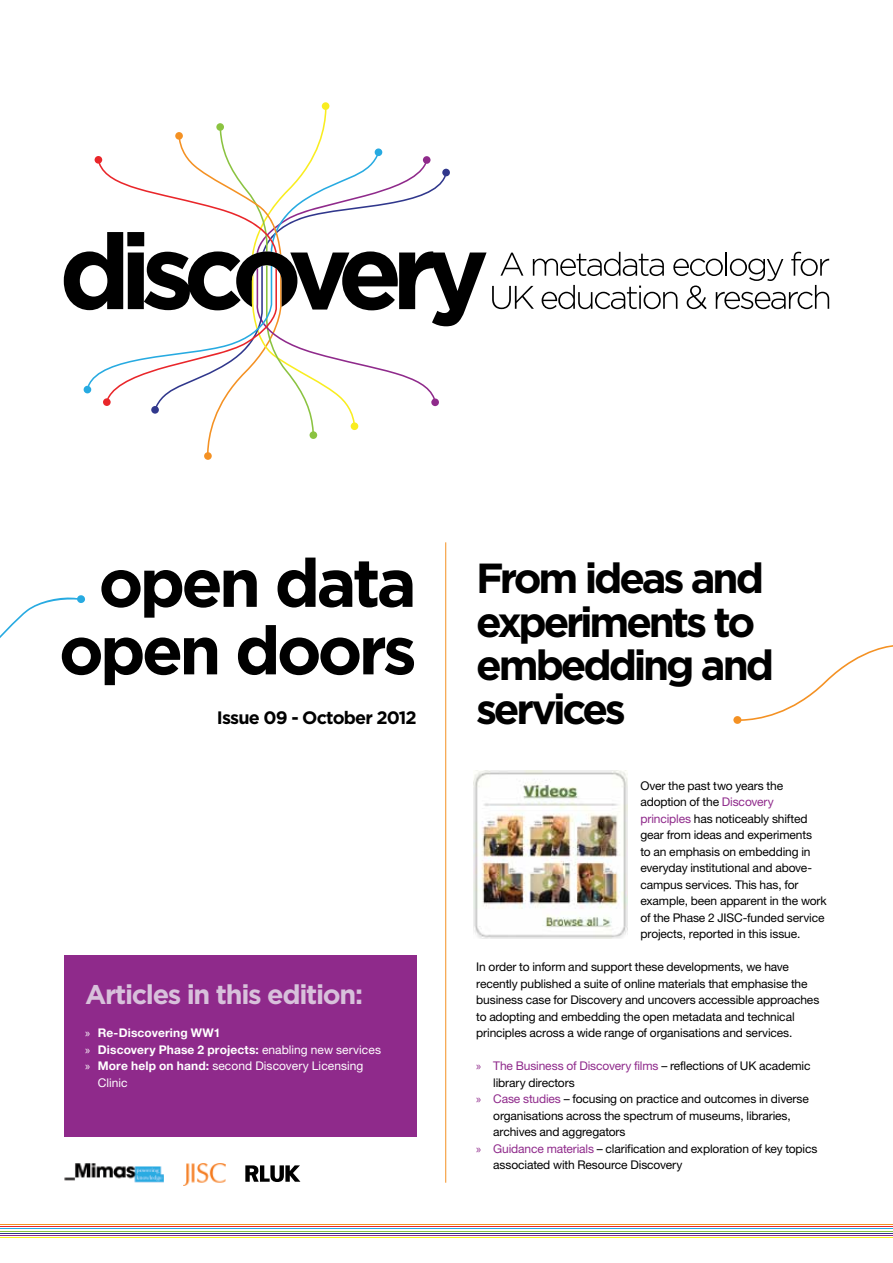
<style>
.page{position:relative;width:893px;height:1263px;background:#fff}
.page>*{position:absolute;margin:0;border:0;box-sizing:border-box;transform-origin:0 0}
.t1{font:700 67.5px/67.5px "Gotham HTF";letter-spacing:-.055em;color:#000;text-align:center}
.t2{font:700 42px/43.5px "Gotham HTF";letter-spacing:-.075em;color:#000}
.t3{font:700 27px "Gotham HTF";letter-spacing:-.05em;color:#d8c1db}
.t4{font:700 18px "Gotham HTF";letter-spacing:-.045em;color:#000}
.t5{font:12px/16.5px "Helvetica Neue";letter-spacing:-.01em;color:#000}
.t6{font:700 12px "Helvetica Neue";letter-spacing:.01em;color:#fff}
.t7{font:12px "Helvetica Neue";letter-spacing:-.01em;color:#8f2a8b}
.t8{font:12px "Helvetica Neue";letter-spacing:.005em;color:#fff}
.s1{font-family:"Myriad Pro";font-weight:400}
.s2{font-weight:400}
.s3{font-family:"Myriad Pro"}
.s4{font-weight:700}
.s5{color:#8f2a8b}
.s6{color:#000}
.s7{font-family:"Myriad Pro";color:#8f2a8b}
</style>
<div class="page">
<hr style="left:0;top:1237px;width:893px;height:1px;background:#f9ed20">
<hr style="left:0;top:1235px;width:893px;height:1px;background:#8f2a8b">
<hr style="left:0;top:1233px;width:893px;height:1px;background:#30378c">
<hr style="left:0;top:1231px;width:893px;height:1px;background:#8bc341">
<hr style="left:0;top:1228px;width:893px;height:1px;background:#27aae1">
<hr style="left:0;top:1226px;width:893px;height:1px;background:#e9262a">
<hr style="left:0;top:1224px;width:893px;height:1px;background:#f49123">
<svg style="left:64px;top:102px;width:765px;height:358px"></svg>
<img style="left:183px;top:1163px;width:43px;height:23px">
<img style="left:64px;top:1163px;width:100px;height:19px">
<svg style="left:245px;top:1165px;width:55px;height:17px"></svg>
<svg style="left:733px;top:645px;width:160px;height:79px"></svg>
<div style="left:64px;top:955px;width:353px;height:181px;background:#8f2a8b"></div>
<hr style="left:445px;top:542px;width:1px;height:641px;background:#f49123">
<svg style="left:0;top:595px;width:85px;height:43px"></svg>
<img style="left:473px;top:770px;width:155px;height:168px">
<h1 class="t1" style="left:59px;top:547px;width:359px">open data open doors</h1>
<h2 class="t2" style="left:476px;top:556px;width:299px">From ideas and experiments to embedding and</h2>
<h3 class="t4" style="left:217px;top:707px;width:201px">Issue 09 - October 2012</h3>
<h2 class="t2" style="left:476px;top:686px;width:151px">services</h2>
<h3 class="t3" style="left:85px;top:979px;width:280px">Articles in this edition:</h3>
<p class="t6" style="left:85px;top:1026px;width:137px"><span class="s1">»</span> Re-Discovering WW1</p>
<p class="t6" style="left:85px;top:1042px;width:297px"><span class="s1">»</span> Discovery Phase 2 projects: <span class="s2">enabling new services</span></p>
<p class="t8" style="left:85px;top:1059px;width:280px"><span class="s3">»</span> <span class="s4">More help on hand:</span> second Discovery Licensing</p>
<p class="t8" style="left:98px;top:1075px;width:31px">Clinic</p>
<p class="t5" style="left:640px;top:777px;width:188px">Over the past two years the adoption of the <span class="s5">Discovery principles</span> has noticeably shifted gear from ideas and experiments<br>to an emphasis on embedding in everyday institutional and above&shy;campus services. This has, for example, been apparent in the work of the Phase 2 JISC-funded service projects, reported in this issue.</p>
<p class="t5" style="left:476px;top:959px;width:345px">In order to inform and support these developments, we have recently published a suite of online materials that emphasise the business case for Discovery and uncovers accessible approaches to adopting and embedding the open metadata and technical principles across a wide range of organisations and services.</p>
<p class="t7" style="left:476px;top:1059px;width:336px"><span class="s3">»</span> The Business of Discovery films <span class="s6">– reflections of UK academic</span></p>
<p class="t5" style="left:493px;top:1074px;width:83px">library directors</p>
<p class="t5" style="left:476px;top:1091px;width:334px"><span class="s7">»</span> <span class="s5">Case studies</span> – focusing on practice and outcomes in diverse</p>
<p class="t5" style="left:493px;top:1107px;width:299px">organisations across the spectrum of museums, libraries,</p>
<p class="t5" style="left:493px;top:1124px;width:134px">archives and aggregators</p>
<p class="t5" style="left:476px;top:1140px;width:343px"><span class="s7">»</span> <span class="s5">Guidance materials</span> – clarification and exploration of key topics</p>
<p class="t5" style="left:493px;top:1157px;width:191px">associated with Resource Discovery</p>
</div>
